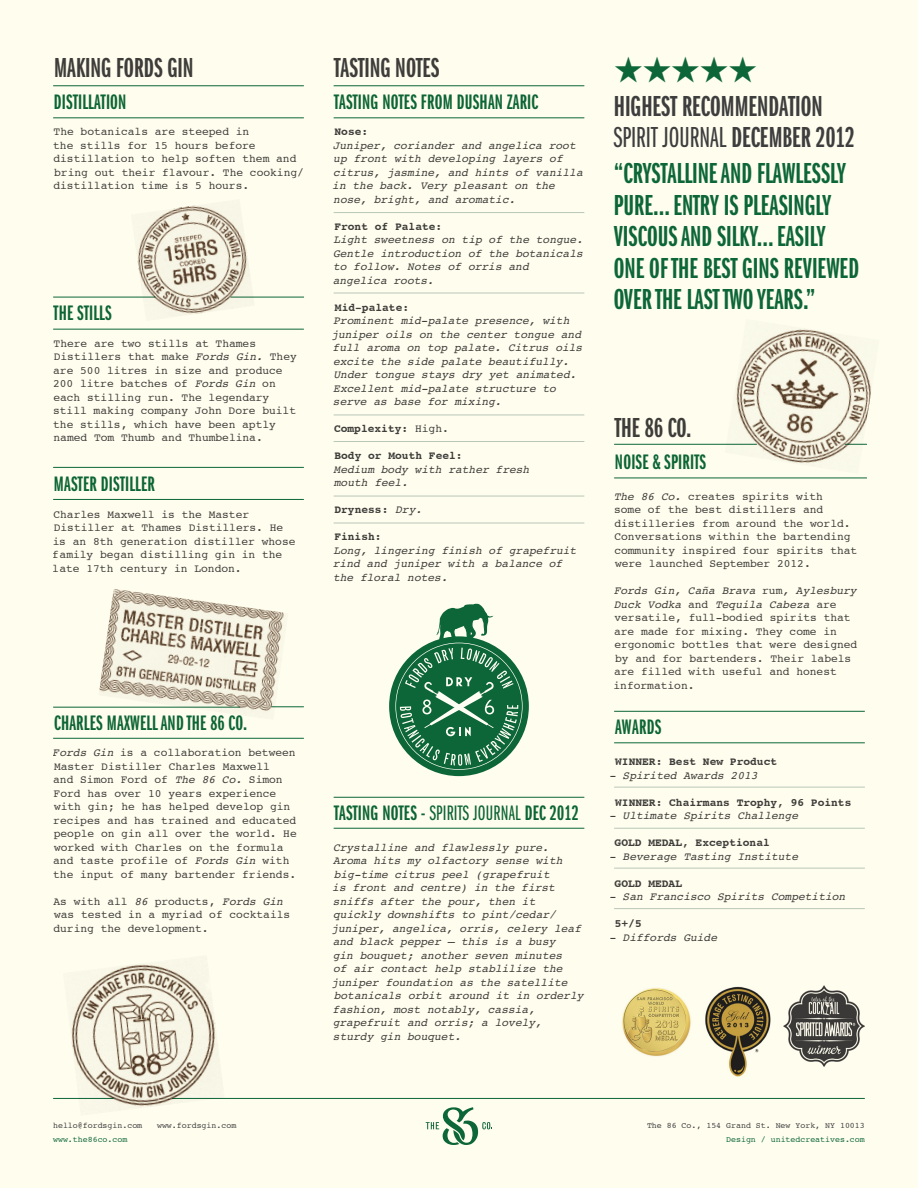
<style>
.page{position:relative;width:918px;height:1188px;background:#fffdee}
.page>*{position:absolute;margin:0;border:0;box-sizing:border-box;transform-origin:0 0}
.t1{font:36px "Zapf Dingbats";color:#0c6638}
.t2{font:30px/31.5px "Franklin Gothic Demi X Cmpr";color:#0c6638}
.t3{font:30px "Franklin Gothic Book X Cmpr";color:#3e3e3f}
.t4{font:30px "Franklin Gothic Demi X Cmpr";color:#3e3e3f}
.t5{font:28.5px "Franklin Gothic Demi X Cmpr";color:#3e3e3f}
.t6{font:21.75px "Franklin Gothic Demi X Cmpr";letter-spacing:.01em;color:#0c6638}
.t7{font:11.25px/13.5px "Courier";color:#3e3e3f}
.t8{font:italic 11.25px/13.5px "Courier";color:#3e3e3f}
.t9{font:700 11.25px "Courier";color:#3e3e3f}
.t10{font:8.25px "Courier";color:#3e3e3f}
.t11{font:8.25px "Courier";color:#0c6638}
.s1{font-style:italic}
.s2{font-weight:400}
.s3{font-weight:400;font-style:italic}
.s4{font-family:"Franklin Gothic Book X Cmpr"}
.s5{font-family:"Franklin Gothic Demi X Cmpr"}
</style>
<div class="page">
<hr style="left:334px;top:212px;width:250px;height:1px;background:#b8c7b8">
<hr style="left:334px;top:293px;width:250px;height:1px;background:#b8c7b8">
<hr style="left:334px;top:415px;width:250px;height:1px;background:#b8c7b8">
<hr style="left:614px;top:787px;width:251px;height:1px;background:#b8c7b8">
<hr style="left:614px;top:828px;width:251px;height:1px;background:#b8c7b8">
<hr style="left:614px;top:868px;width:251px;height:1px;background:#b8c7b8">
<hr style="left:614px;top:908px;width:251px;height:1px;background:#b8c7b8">
<hr style="left:334px;top:441px;width:250px;height:1px;background:#b8c7b8">
<hr style="left:334px;top:496px;width:250px;height:1px;background:#b8c7b8">
<hr style="left:334px;top:523px;width:250px;height:1px;background:#b8c7b8">
<hr style="left:334px;top:85px;width:250px;height:1px;background:#0c6638">
<hr style="left:614px;top:711px;width:251px;height:1px;background:#0c6638">
<hr style="left:614px;top:444px;width:143px;height:1px;background:#0c6638">
<hr style="left:614px;top:478px;width:253px;height:1px;background:#0c6638">
<hr style="left:53px;top:85px;width:251px;height:1px;background:#0c6638">
<hr style="left:53px;top:297px;width:102px;height:1px;background:#0c6638">
<hr style="left:230px;top:297px;width:74px;height:1px;background:#0c6638">
<hr style="left:53px;top:467px;width:251px;height:1px;background:#0c6638">
<hr style="left:53px;top:707px;width:187px;height:1px;background:#0c6638">
<hr style="left:334px;top:117px;width:250px;height:1px;background:#0c6638">
<hr style="left:614px;top:742px;width:251px;height:1px;background:#0c6638">
<hr style="left:53px;top:117px;width:251px;height:1px;background:#0c6638">
<hr style="left:53px;top:329px;width:251px;height:1px;background:#0c6638">
<hr style="left:53px;top:499px;width:251px;height:1px;background:#0c6638">
<hr style="left:53px;top:738px;width:251px;height:1px;background:#0c6638">
<hr style="left:334px;top:828px;width:250px;height:1px;background:#0c6638">
<hr style="left:271px;top:706px;width:33px;height:1px;background:#0c6638">
<svg style="left:426px;top:1107px;width:66px;height:38px"></svg>
<hr style="left:334px;top:797px;width:250px;height:1px;background:#0c6638">
<hr style="left:53px;top:1098px;width:61px;height:1px;background:#0c6638">
<hr style="left:172px;top:1098px;width:693px;height:1px;background:#0c6638">
<img style="left:99px;top:589px;width:189px;height:123px">
<img style="left:131px;top:205px;width:124px;height:112px">
<img style="left:63px;top:964px;width:162px;height:145px">
<img style="left:725px;top:329px;width:146px;height:134px">
<div style="left:389px;top:636px;width:140px;height:140px;background:#0c6638;border-radius:50%"></div>
<svg style="left:395px;top:604px;width:128px;height:166px"></svg>
<img style="left:705px;top:986px;width:66px;height:91px">
<img style="left:784px;top:986px;width:81px;height:80px">
<img style="left:622px;top:988px;width:69px;height:68px">
<h3 class="t5" style="left:54px;top:52px;width:141px">MAKING FORDS GIN</h3>
<h3 class="t6" style="left:54px;top:90px;width:74px">DISTILLATION</h3>
<p class="t7" style="left:53px;top:125px;width:252px">The botanicals are steeped in<br>the stills for 15 hours before distillation to help soften them and bring out their flavour. The cooking/ distillation time is 5 hours.</p>
<h3 class="t6" style="left:54px;top:301px;width:60px">THE STILLS</h3>
<p class="t7" style="left:53px;top:337px;width:245px">There are two stills at Thames Distillers that make <span class="s1">Fords Gin.</span> They are 500 litres in size and produce 200 litre batches of <span class="s1">Fords Gin</span> on each stilling run. The legendary still making company John Dore built the stills, which have been aptly named Tom Thumb and Thumbelina.</p>
<h3 class="t6" style="left:54px;top:472px;width:102px">MASTER DISTILLER</h3>
<p class="t7" style="left:53px;top:508px;width:245px">Charles Maxwell is the Master<br>Distiller at Thames Distillers. He is an 8th generation distiller whose family began distilling gin in the late 17th century in London.</p>
<h3 class="t6" style="left:54px;top:711px;width:195px">CHARLES MAXWELL AND THE 86 CO.</h3>
<p class="t7" style="left:53px;top:746px;width:246px"><span class="s1">Fords Gin</span> is a collaboration between Master Distiller Charles Maxwell<br>and Simon Ford of <span class="s1">The 86 Co.</span> Simon Ford has over 10 years experience with gin; he has helped develop gin recipes and has trained and educated people on gin all over the world. He worked with Charles on the formula and taste profile of <span class="s1">Fords Gin</span> with the input of many bartender friends.</p>
<p class="t7" style="left:53px;top:895px;width:238px">As with all <span class="s1">86</span> products, <span class="s1">Fords Gin </span>was tested in a myriad of cocktails during the development.</p>
<h3 class="t5" style="left:334px;top:52px;width:107px">TASTING NOTES</h3>
<h3 class="t6" style="left:334px;top:90px;width:206px">TASTING NOTES FROM DUSHAN ZARIC</h3>
<p class="t9" style="left:335px;top:127px;width:35px">Nose:</p>
<p class="t8" style="left:332px;top:139px;width:252px">Juniper, coriander and angelica root up front with developing layers of citrus, jasmine, and hints of vanilla in the back. Very pleasant on the nose, bright, and aromatic.</p>
<p class="t9" style="left:334px;top:221px;width:110px">Front of Palate:</p>
<p class="t8" style="left:333px;top:233px;width:252px">Light sweetness on tip of the tongue.<br>Gentle introduction of the botanicals to follow. Notes of orris and angelica roots.</p>
<p class="t9" style="left:335px;top:302px;width:76px">Mid-palate:</p>
<p class="t8" style="left:331px;top:314px;width:253px">Prominent mid-palate presence, with juniper oils on the center tongue and full aroma on top palate. Citrus oils excite the side palate beautifully.<br>Under tongue stays dry yet animated.<br>Excellent mid-palate structure to serve as base for mixing.</p>
<p class="t9" style="left:334px;top:424px;width:116px">Complexity: <span class="s2">High.</span></p>
<p class="t9" style="left:334px;top:451px;width:130px">Body or Mouth Feel:</p>
<p class="t8" style="left:334px;top:463px;width:197px">Medium body with rather fresh mouth feel.</p>
<p class="t9" style="left:334px;top:505px;width:89px">Dryness: <span class="s3">Dry.</span></p>
<p class="t9" style="left:334px;top:532px;width:49px">Finish:</p>
<p class="t8" style="left:333px;top:544px;width:245px">Long, lingering finish of grapefruit rind and juniper with a balance of the floral notes.</p>
<h3 class="t6" style="left:334px;top:801px;width:246px">TASTING NOTES - <span class="s4">SPIRITS JOURNAL</span> DEC 2012</h3>
<p class="t8" style="left:331px;top:841px;width:254px">Crystalline and flawlessly pure.<br>Aroma hits my olfactory sense with big-time citrus peel (grapefruit<br>is front and centre) in the first sniffs after the pour, then it quickly downshifts to pint/cedar/ juniper, angelica, orris, celery leaf and black pepper – this is a busy<br>gin bouquet; another seven minutes<br>of air contact help stablilize the juniper foundation as the satellite botanicals orbit around it in orderly fashion, most notably, cassia, grapefruit and orris; a lovely, sturdy gin bouquet.</p>
<h1 class="t1" style="left:614px;top:52px;width:145px">★★★★★</h1>
<h2 class="t4" style="left:614px;top:89px;width:210px">HIGHEST RECOMMENDATION</h2>
<h2 class="t3" style="left:614px;top:122px;width:243px">SPIRIT JOURNAL <span class="s5">DECEMBER 2012</span></h2>
<h2 class="t2" style="left:614px;top:158px;width:247px">“CRYSTALLINE AND FLAWLESSLY<br>PURE... ENTRY IS PLEASINGLY<br>VISCOUS AND SILKY... EASILY<br>ONE OF THE BEST GINS REVIEWED<br>OVER THE LAST TWO YEARS.”</h2>
<h3 class="t5" style="left:615px;top:412px;width:78px">THE 86 CO.</h3>
<h3 class="t6" style="left:615px;top:450px;width:93px">NOISE &amp; SPIRITS</h3>
<p class="t7" style="left:614px;top:490px;width:245px"><span class="s1">The 86 Co.</span> creates spirits with<br>some of the best distillers and distilleries from around the world.<br>Conversations within the bartending community inspired four spirits that were launched September 2012.</p>
<p class="t7" style="left:614px;top:584px;width:245px"><span class="s1">Fords Gin, Caña Brava</span> rum<span class="s1">, Aylesbury<br>Duck Vodka</span> and <span class="s1">Tequila Cabeza</span> are versatile, full-bodied spirits that are made for mixing. They come in ergonomic bottles that were designed by and for bartenders. Their labels are filled with useful and honest information.</p>
<h3 class="t6" style="left:615px;top:715px;width:48px">AWARDS</h3>
<p class="t9" style="left:615px;top:757px;width:164px">WINNER: Best New Product</p>
<p class="t8" style="left:609px;top:769px;width:150px">- Spirited Awards 2013</p>
<p class="t9" style="left:615px;top:797px;width:238px">WINNER: Chairmans Trophy, 96 Points</p>
<p class="t8" style="left:609px;top:809px;width:190px">- Ultimate Spirits Challenge</p>
<p class="t9" style="left:615px;top:838px;width:157px">GOLD MEDAL, Exceptional</p>
<p class="t8" style="left:609px;top:850px;width:190px">- Beverage Tasting Institute</p>
<p class="t9" style="left:615px;top:878px;width:69px">GOLD MEDAL</p>
<p class="t8" style="left:609px;top:890px;width:238px">- San Francisco Spirits Competition</p>
<p class="t9" style="left:615px;top:919px;width:28px">5+/5</p>
<p class="t8" style="left:609px;top:931px;width:109px">- Diffords Guide</p>
<p class="t10" style="left:53px;top:1122px;width:91px">hello@fordsgin.com</p>
<p class="t10" style="left:157px;top:1122px;width:81px">www.fordsgin.com</p>
<p class="t11" style="left:53px;top:1135px;width:76px">www.the86co.com</p>
<p class="t10" style="left:647px;top:1122px;width:219px">The 86 Co., 154 Grand St. New York, NY 10013</p>
<p class="t11" style="left:726px;top:1135px;width:140px">Design / unitedcreatives.com</p>
</div>
